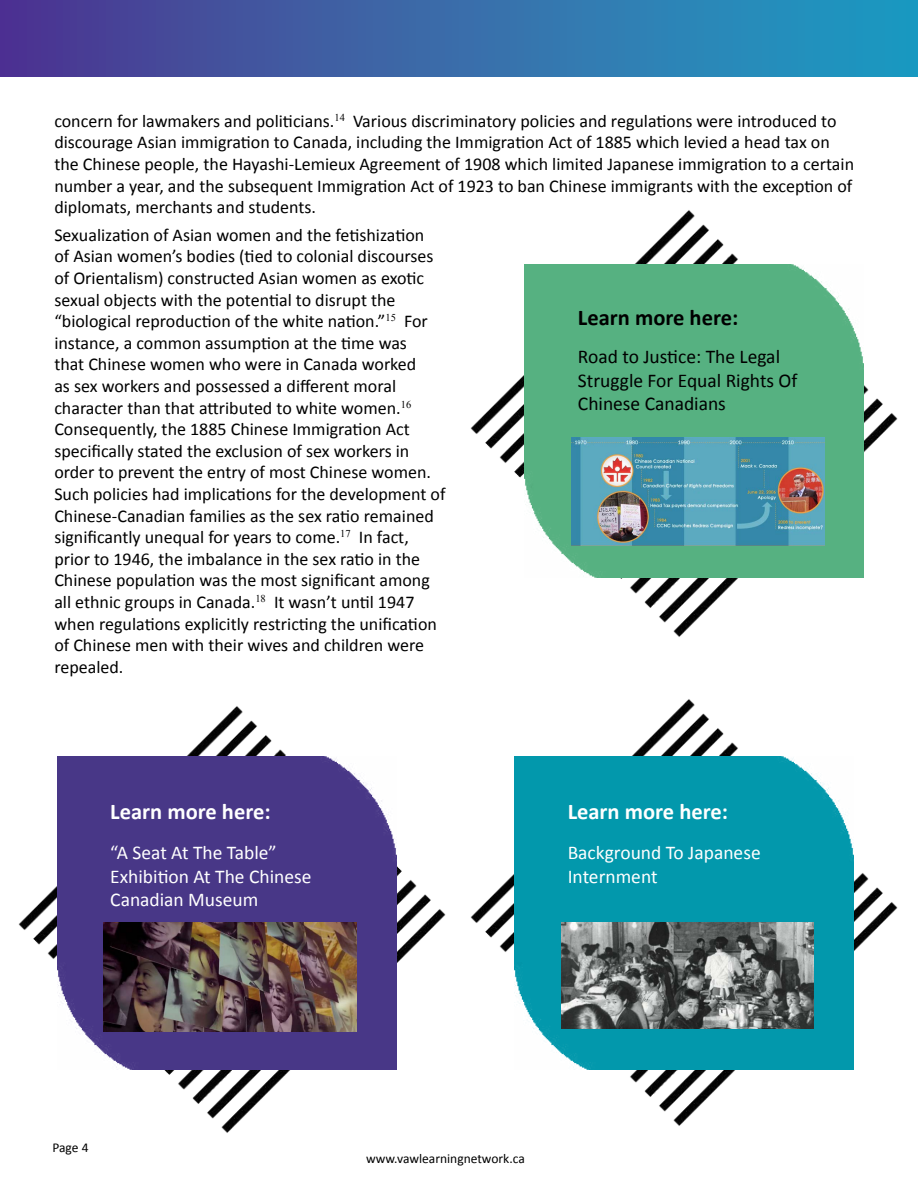
<style>
.page{position:relative;width:918px;height:1188px;background:#fff}
.page>*{position:absolute;margin:0;border:0;box-sizing:border-box;transform-origin:0 0}
.Bullet_Points{font:700 22.5px "Calibri";color:#fff}
.Bullet_Points-2{font:700 22.5px "Calibri";color:#000}
.Bullet_Points-3{font:19.5px/23.4px "Calibri";color:#fff}
.Bullet_Points-4{font:19.5px/23.4px "Calibri";color:#000}
.Bullet_A{font:18px/21.6px "Calibri";color:#000}
.t1{font:13.5px "Calibri";color:#000}
</style>
<div class="page">
<div style="left:0;top:0;width:918px;height:77px;background:linear-gradient(to right,#503791,#1e9fc3)"></div>
<img style="left:470px;top:210px;width:428px;height:427px">
<img style="left:18px;top:706px;width:428px;height:427px">
<img style="left:470px;top:699px;width:428px;height:427px">
<div style="left:525px;top:265px;width:339px;height:313px;background:#56b181"></div>
<img style="left:57px;top:756px;width:339px;height:313px">
<div style="left:515px;top:756px;width:339px;height:313px;background:#0298ac"></div>
<img style="left:571px;top:437px;width:253px;height:109px">
<img style="left:104px;top:923px;width:252px;height:108px">
<img style="left:561px;top:923px;width:253px;height:105px">
<p class="Bullet_A" style="left:54px;top:109px;width:801px">concern for lawmakers and politicians.<sup>14</sup> Various discriminatory policies and regulations were introduced to discourage Asian immigration to Canada, including the Immigration Act of 1885 which levied a head tax on the Chinese people, the Hayashi-Lemieux Agreement of 1908 which limited Japanese immigration to a certain number a year, and the subsequent Immigration Act of 1923 to ban Chinese immigrants with the exception of diplomats, merchants and students.</p>
<p class="Bullet_A" style="left:54px;top:223px;width:393px">Sexualization of Asian women and the fetishization<br>of Asian women’s bodies (tied to colonial discourses of Orientalism) constructed Asian women as exotic sexual objects with the potential to disrupt the “biological reproduction of the white nation.”<sup>15</sup> For instance, a common assumption at the time was<br>that Chinese women who were in Canada worked<br>as sex workers and possessed a different moral character than that attributed to white women.<sup>16<br></sup>Consequently, the 1885 Chinese Immigration Act specifically stated the exclusion of sex workers in order to prevent the entry of most Chinese women.<br>Such policies had implications for the development of Chinese-Canadian families as the sex ratio remained significantly unequal for years to come.<sup>17</sup> In fact, prior to 1946, the imbalance in the sex ratio in the Chinese population was the most significant among all ethnic groups in Canada.<sup>18</sup> It wasn’t until 1947 when regulations explicitly restricting the unification of Chinese men with their wives and children were repealed.</p>
<p class="Bullet_Points-2" style="left:578px;top:302px;width:162px">Learn more here:</p>
<p class="Bullet_Points-4" style="left:578px;top:344px;width:221px">Road to Justice: The Legal<br>Struggle For Equal Rights Of<br>Chinese Canadians</p>
<p class="Bullet_Points" style="left:110px;top:796px;width:162px">Learn more here:</p>
<p class="Bullet_Points-3" style="left:110px;top:840px;width:203px">“A Seat At The Table”<br>Exhibition At The Chinese<br>Canadian Museum</p>
<p class="Bullet_Points" style="left:568px;top:796px;width:162px">Learn more here:</p>
<p class="Bullet_Points-3" style="left:568px;top:840px;width:195px">Background To Japanese<br>Internment</p>
<p class="t1" style="left:52px;top:1139px;width:38px">Page 4</p>
<p class="t1" style="left:366px;top:1150px;width:160px">www.vawlearningnetwork.ca</p>
</div>
